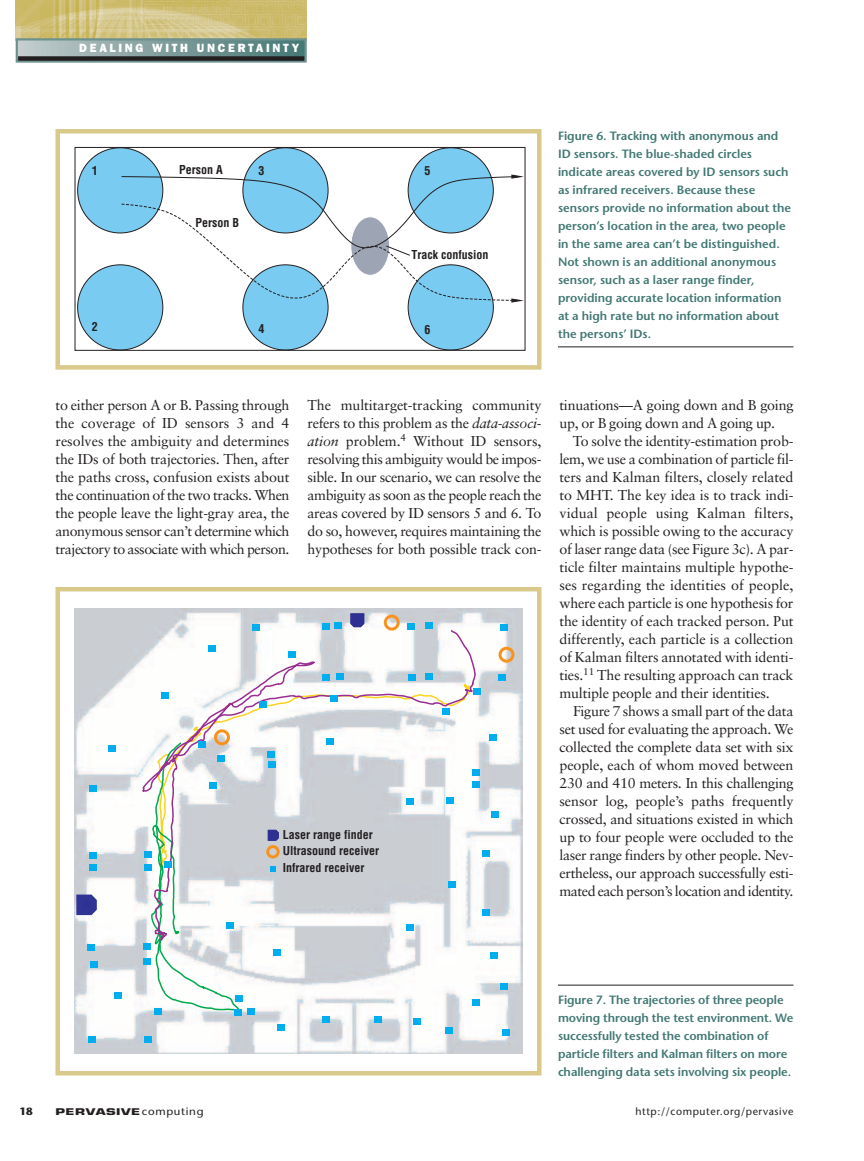
<style>
.page{position:relative;width:864px;height:1161px;background:#fff}
.page>*{position:absolute;margin:0;border:0;box-sizing:border-box;transform-origin:0 0}
.t1{font:14.25px/18px "Sabon";letter-spacing:-.02em;color:#231f20;text-align:justify}
.t2{font:600 12px/18px "Stone Sans";color:#427874}
.t3{font:700 condensed 12px/16.5px "Helvetica";color:#231f20}
.t4{font:800 12px "Franklin Gothic";letter-spacing:.24em;color:#fff;scale:.95 1}
.t5{font:10.5px "Stone Sans";letter-spacing:.055em;color:#231f20}
.t6{font:700 10.5px "Stone Sans";color:#231f20}
.t7{font:700 9px "Eurostile";letter-spacing:.035em;color:#231f20;scale:1.5 1}
.s1{font-style:italic}
.s2{font-family:"Stone Sans";font-weight:400;font-size:10.5px}
</style>
<div class="page">
<img style="left:16px;top:0;width:291px;height:38px">
<div style="left:17px;top:39px;width:289px;height:23px;background:linear-gradient(to right,#c2cbcb,#427572)"></div>
<div style="left:16px;top:38px;width:291px;height:25px;border:2px solid #6d918f"></div>
<div style="left:18px;top:56px;width:286px;height:5px;background:#231f20"></div>
<img style="left:74px;top:609px;width:449px;height:445px">
<svg style="left:150px;top:943px;width:90px;height:74px"></svg>
<svg style="left:142px;top:627px;width:335px;height:316px"></svg>
<svg style="left:74px;top:891px;width:26px;height:27px"></svg>
<svg style="left:212px;top:613px;width:304px;height:247px"></svg>
<div style="left:208px;top:645px;width:7px;height:7px;background:#00aeef"></div>
<div style="left:252px;top:624px;width:7px;height:7px;background:#00aeef"></div>
<div style="left:322px;top:623px;width:7px;height:7px;background:#00aeef"></div>
<div style="left:335px;top:622px;width:7px;height:7px;background:#00aeef"></div>
<div style="left:408px;top:623px;width:7px;height:7px;background:#00aeef"></div>
<div style="left:426px;top:622px;width:7px;height:7px;background:#00aeef"></div>
<div style="left:500px;top:624px;width:7px;height:7px;background:#00aeef"></div>
<div style="left:499px;top:674px;width:7px;height:7px;background:#00aeef"></div>
<div style="left:426px;top:673px;width:7px;height:7px;background:#00aeef"></div>
<div style="left:408px;top:674px;width:7px;height:7px;background:#00aeef"></div>
<div style="left:337px;top:673px;width:7px;height:7px;background:#00aeef"></div>
<div style="left:322px;top:674px;width:7px;height:7px;background:#00aeef"></div>
<div style="left:260px;top:701px;width:7px;height:7px;background:#00aeef"></div>
<div style="left:331px;top:695px;width:7px;height:7px;background:#00aeef"></div>
<div style="left:443px;top:708px;width:7px;height:7px;background:#00aeef"></div>
<div style="left:474px;top:688px;width:7px;height:7px;background:#00aeef"></div>
<div style="left:473px;top:769px;width:7px;height:7px;background:#00aeef"></div>
<div style="left:473px;top:781px;width:7px;height:7px;background:#00aeef"></div>
<div style="left:447px;top:797px;width:7px;height:7px;background:#00aeef"></div>
<div style="left:406px;top:798px;width:7px;height:7px;background:#00aeef"></div>
<div style="left:491px;top:811px;width:7px;height:7px;background:#00aeef"></div>
<div style="left:483px;top:850px;width:7px;height:7px;background:#00aeef"></div>
<div style="left:483px;top:909px;width:7px;height:7px;background:#00aeef"></div>
<div style="left:490px;top:952px;width:7px;height:7px;background:#00aeef"></div>
<div style="left:501px;top:983px;width:7px;height:7px;background:#00aeef"></div>
<div style="left:502px;top:1029px;width:7px;height:7px;background:#00aeef"></div>
<div style="left:446px;top:1027px;width:7px;height:7px;background:#00aeef"></div>
<div style="left:413px;top:1018px;width:7px;height:7px;background:#00aeef"></div>
<div style="left:374px;top:1016px;width:7px;height:7px;background:#00aeef"></div>
<div style="left:323px;top:1016px;width:7px;height:7px;background:#00aeef"></div>
<div style="left:247px;top:1008px;width:7px;height:7px;background:#00aeef"></div>
<div style="left:235px;top:1009px;width:7px;height:7px;background:#00aeef"></div>
<div style="left:235px;top:995px;width:7px;height:7px;background:#00aeef"></div>
<div style="left:154px;top:1008px;width:7px;height:7px;background:#00aeef"></div>
<div style="left:144px;top:1036px;width:7px;height:7px;background:#00aeef"></div>
<div style="left:90px;top:961px;width:7px;height:7px;background:#00aeef"></div>
<div style="left:144px;top:958px;width:7px;height:7px;background:#00aeef"></div>
<div style="left:144px;top:943px;width:7px;height:7px;background:#00aeef"></div>
<div style="left:87px;top:944px;width:8px;height:7px;background:#00aeef"></div>
<div style="left:90px;top:864px;width:7px;height:7px;background:#00aeef"></div>
<div style="left:145px;top:864px;width:7px;height:7px;background:#00aeef"></div>
<div style="left:144px;top:851px;width:7px;height:7px;background:#00aeef"></div>
<div style="left:90px;top:852px;width:7px;height:7px;background:#00aeef"></div>
<div style="left:90px;top:785px;width:7px;height:7px;background:#00aeef"></div>
<div style="left:165px;top:861px;width:7px;height:7px;background:#00aeef"></div>
<div style="left:209px;top:782px;width:7px;height:7px;background:#00aeef"></div>
<div style="left:199px;top:741px;width:7px;height:7px;background:#00aeef"></div>
<div style="left:218px;top:755px;width:7px;height:7px;background:#00aeef"></div>
<div style="left:268px;top:761px;width:7px;height:7px;background:#00aeef"></div>
<div style="left:268px;top:751px;width:7px;height:7px;background:#00aeef"></div>
<div style="left:273px;top:949px;width:7px;height:7px;background:#00aeef"></div>
<div style="left:226px;top:922px;width:7px;height:7px;background:#00aeef"></div>
<div style="left:406px;top:924px;width:7px;height:7px;background:#00aeef"></div>
<div style="left:448px;top:881px;width:7px;height:7px;background:#00aeef"></div>
<div style="left:326px;top:738px;width:7px;height:7px;background:#00aeef"></div>
<div style="left:162px;top:692px;width:7px;height:7px;background:#00aeef"></div>
<div style="left:115px;top:992px;width:7px;height:7px;background:#00aeef"></div>
<div style="left:277px;top:1024px;width:7px;height:7px;background:#00aeef"></div>
<div style="left:473px;top:999px;width:7px;height:7px;background:#00aeef"></div>
<div style="left:489px;top:734px;width:7px;height:7px;background:#00aeef"></div>
<div style="left:289px;top:651px;width:7px;height:7px;background:#00aeef"></div>
<div style="left:88px;top:1036px;width:7px;height:7px;background:#00aeef"></div>
<div style="left:109px;top:745px;width:7px;height:7px;background:#00aeef"></div>
<svg style="left:270px;top:866px;width:6px;height:6px"></svg>
<div style="left:56px;top:587px;width:486px;height:489px;border:4px solid #d9ca8b"></div>
<hr style="left:558px;top:985px;width:236px;height:1px;background:#231f20">
<div style="left:78px;top:148px;width:85px;height:85px;background:#7acbf1;border-radius:50%"></div>
<div style="left:243px;top:148px;width:85px;height:85px;background:#7acbf1;border-radius:50%"></div>
<div style="left:78px;top:265px;width:85px;height:85px;background:#7acbf1;border-radius:50%"></div>
<div style="left:243px;top:265px;width:85px;height:85px;background:#7acbf1;border-radius:50%"></div>
<div style="left:408px;top:265px;width:85px;height:85px;background:#7acbf1;border-radius:50%"></div>
<div style="left:408px;top:148px;width:85px;height:85px;background:#7acbf1;border-radius:50%"></div>
<div style="left:75px;top:147px;width:450px;height:204px;border:1px solid #231f20"></div>
<svg style="left:121px;top:175px;width:401px;height:127px"></svg>
<div style="left:56px;top:129px;width:486px;height:241px;border:4px solid #d9ca8b"></div>
<hr style="left:558px;top:346px;width:236px;height:1px;background:#231f20">
<p class="t4" style="left:79px;top:44px;width:233px">DEALING WITH UNCERTAINTY</p>
<p class="t3" style="left:179px;top:162px;width:45px">Person A</p>
<p class="t3" style="left:92px;top:163px;width:7px">1</p>
<p class="t3" style="left:258px;top:163px;width:7px">3</p>
<p class="t3" style="left:425px;top:163px;width:7px">5</p>
<p class="t3" style="left:195px;top:215px;width:45px">Person B</p>
<p class="t3" style="left:411px;top:247px;width:78px">Track confusion</p>
<p class="t3" style="left:92px;top:319px;width:7px">2</p>
<p class="t3" style="left:258px;top:321px;width:7px">4</p>
<p class="t3" style="left:425px;top:322px;width:7px">6</p>
<p class="t2" style="left:558px;top:128px;width:235px">Figure 6. Tracking with anonymous and ID sensors. The blue-shaded circles indicate areas covered by ID sensors such as infrared receivers. Because these sensors provide no information about the person’s location in the area, two people in the same area can’t be distinguished.<br>Not shown is an additional anonymous sensor, such as a laser range finder, providing accurate location information at a high rate but no information about the persons’ IDs.</p>
<p class="t1" style="left:56px;top:397px;width:236px">to either person A or B. Passing through the coverage of ID sensors 3 and 4 resolves the ambiguity and determines the IDs of both trajectories. Then, after the paths cross, confusion exists about the continuation of the two tracks. When the people leave the light-gray area, the anonymous sensor can’t determine which trajectory to associate with which person.</p>
<p class="t1" style="left:307px;top:397px;width:236px">The multitarget-tracking community refers to this problem as the <span class="s1">data-associ&shy;ation</span> problem.<sup>4</sup> Without ID sensors, resolving this ambiguity would be impos&shy;sible. In our scenario, we can resolve the ambiguity as soon as the people reach the areas covered by ID sensors 5 and 6. To do so, however, requires maintaining the hypotheses for both possible track con-</p>
<p class="t1" style="left:559px;top:397px;width:235px">tinuations—A going down and B going up, or B going down and A going up.</p>
<p class="t1" style="left:559px;top:433px;width:236px;text-indent:13px">To solve the identity-estimation prob&shy;lem, we use a combination of particle fil&shy;ters and Kalman filters, closely related to MHT. The key idea is to track indi&shy;vidual people using Kalman filters, which is possible owing to the accuracy of laser range data (see Figure 3c). A par&shy;ticle filter maintains multiple hypothe&shy;ses regarding the identities of people, where each particle is one hypothesis for the identity of each tracked person. Put differently, each particle is a collection of Kalman filters annotated with identi&shy;ties.<sup>11</sup> The resulting approach can track multiple people and their identities.</p>
<p class="t1" style="left:559px;top:703px;width:236px;text-indent:14px">Figure 7 shows a small part of the data set used for evaluating the approach. We collected the complete data set with six people, each of whom moved between 230 and 410 meters. In this challenging sensor log, people’s paths frequently crossed, and situations existed in which up to four people were occluded to the laser range finders by other people. Nev&shy;ertheless, our approach successfully esti&shy;mated each person’s location and identity.</p>
<p class="t3" style="left:283px;top:827px;width:98px">Laser range finder<br>Ultrasound receiver<br>Infrared receiver</p>
<p class="t2" style="left:558px;top:992px;width:237px">Figure 7. The trajectories of three people moving through the test environment. We successfully tested the combination of particle filters and Kalman filters on more challenging data sets involving six people.</p>
<p class="t6" style="left:20px;top:1107px;width:15px">18</p>
<p class="t7" style="left:56px;top:1108px;width:100px">PERVASIVE<span class="s2">computing</span></p>
<p class="t5" style="left:635px;top:1107px;width:160px">http://computer.org/pervasive</p>
</div>
